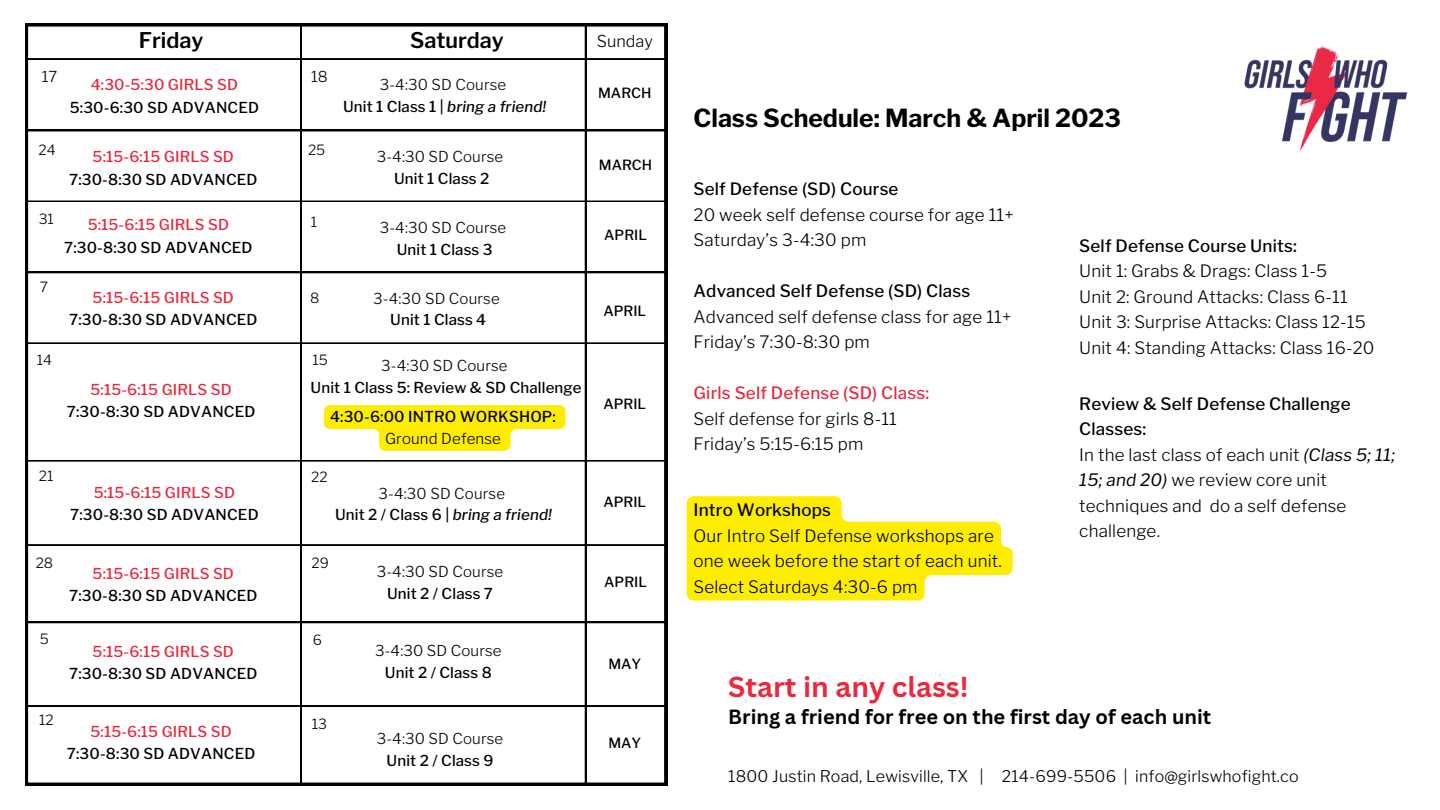
<style>
.page{position:relative;width:1440px;height:810px;background:#fff}
.page>*{position:absolute;margin:0;border:0;box-sizing:border-box;transform-origin:0 0}
.t1{font:700 28px "Canva Sans";color:#ea293e}
.t2{font:700 24.7px "Libre Franklin";color:#000}
.t3{font:600 21.5px "Libre Franklin";color:#000}
.t4{font:700 20px "Canva Sans";color:#000}
.t5{font:300 17px/25.5px "Libre Franklin";letter-spacing:.01em;color:#000}
.t6{font:500 17px "Libre Franklin";letter-spacing:.01em;color:#000}
.t7{font:500 17px "Libre Franklin";letter-spacing:.01em;color:#ea293e}
.t8{font:300 16.2px "Libre Franklin";color:#000}
.t9{font:300 16px "Libre Franklin";letter-spacing:.01em;color:#000}
.t10{font:500 15px "Libre Franklin";letter-spacing:.01em;color:#000}
.t11{font:300 15px/21.8px "Libre Franklin";letter-spacing:.01em;color:#000;text-align:center}
.t12{font:500 15px "Libre Franklin";letter-spacing:.01em;color:#ea293e}
.t13{font:500 14px "Libre Franklin";color:#000}
.t14{font:300 14px "Libre Franklin";color:#000}
.s1{font-weight:500}
.s2{font-weight:500;font-style:italic}
.s3{font-weight:400;font-style:italic}
</style>
<div class="page">
<img style="left:1244px;top:45px;width:164px;height:107px">
<svg style="left:586px;top:60px;width:81px;height:726px"></svg>
<svg style="left:586px;top:24px;width:81px;height:36px"></svg>
<svg style="left:586px;top:130px;width:81px;height:72px"></svg>
<svg style="left:586px;top:272px;width:81px;height:72px"></svg>
<svg style="left:586px;top:460px;width:81px;height:86px"></svg>
<svg style="left:586px;top:622px;width:81px;height:85px"></svg>
<svg style="left:25px;top:24px;width:275px;height:762px"></svg>
<svg style="left:300px;top:24px;width:286px;height:762px"></svg>
<svg style="left:687px;top:496px;width:326px;height:104px"></svg>
<svg style="left:324px;top:405px;width:242px;height:46px"></svg>
<p class="t3" style="left:139px;top:28px;width:66px">Friday</p>
<p class="t3" style="left:410px;top:28px;width:95px">Saturday</p>
<p class="t8" style="left:597px;top:31px;width:58px">Sunday</p>
<p class="t11" style="left:42px;top:66px;width:17px">17</p>
<p class="t11" style="left:311px;top:66px;width:18px">18</p>
<p class="t11" style="left:343px;top:74px;width:205px">3-4:30 SD Course<br><span class="s1">Unit 1 Class 1 |</span> <span class="s2">bring a friend!</span></p>
<p class="t11" style="left:377px;top:146px;width:128px">3-4:30 SD Course</p>
<p class="t10" style="left:394px;top:169px;width:97px">Unit 1 Class 2</p>
<p class="t11" style="left:380px;top:217px;width:128px">3-4:30 SD Course</p>
<p class="t10" style="left:397px;top:240px;width:97px">Unit 1 Class 3</p>
<p class="t11" style="left:373px;top:287px;width:128px">3-4:30 SD Course</p>
<p class="t10" style="left:390px;top:311px;width:98px">Unit 1 Class 4</p>
<p class="t11" style="left:381px;top:355px;width:128px">3-4:30 SD Course</p>
<p class="t10" style="left:311px;top:378px;width:273px">Unit 1 Class 5: Review &amp; SD Challenge</p>
<p class="t12" style="left:91px;top:76px;width:149px">4:30-5:30 GIRLS SD</p>
<p class="t10" style="left:70px;top:98px;width:191px">5:30-6:30 SD ADVANCED</p>
<p class="t12" style="left:93px;top:148px;width:143px">5:15-6:15 GIRLS SD</p>
<p class="t10" style="left:69px;top:170px;width:190px">7:30-8:30 SD ADVANCED</p>
<p class="t12" style="left:88px;top:216px;width:143px">5:15-6:15 GIRLS SD</p>
<p class="t10" style="left:64px;top:238px;width:190px">7:30-8:30 SD ADVANCED</p>
<p class="t12" style="left:93px;top:288px;width:143px">5:15-6:15 GIRLS SD</p>
<p class="t10" style="left:69px;top:311px;width:190px">7:30-8:30 SD ADVANCED</p>
<p class="t14" style="left:39px;top:142px;width:19px">24</p>
<p class="t14" style="left:308px;top:142px;width:19px">25</p>
<p class="t14" style="left:39px;top:210px;width:17px">31</p>
<p class="t14" style="left:311px;top:213px;width:8px">1</p>
<p class="t14" style="left:40px;top:278px;width:10px">7</p>
<p class="t14" style="left:310px;top:290px;width:11px">8</p>
<p class="t14" style="left:37px;top:352px;width:17px">14</p>
<p class="t14" style="left:313px;top:352px;width:17px">15</p>
<p class="t12" style="left:90px;top:380px;width:143px">5:15-6:15 GIRLS SD</p>
<p class="t10" style="left:67px;top:403px;width:190px">7:30-8:30 SD ADVANCED</p>
<p class="t10" style="left:330px;top:408px;width:227px">4:30-6:00 INTRO WORKSHOP:</p>
<p class="t11" style="left:385px;top:428px;width:117px">Ground Defense</p>
<p class="t14" style="left:39px;top:468px;width:16px">21</p>
<p class="t14" style="left:311px;top:468px;width:18px">22</p>
<p class="t12" style="left:94px;top:483px;width:143px">5:15-6:15 GIRLS SD</p>
<p class="t10" style="left:70px;top:506px;width:190px">7:30-8:30 SD ADVANCED</p>
<p class="t11" style="left:335px;top:482px;width:218px">3-4:30 SD Course<br><span class="s1">Unit 2 / Class 6 |</span> <span class="s2">bring a friend!</span></p>
<p class="t14" style="left:36px;top:554px;width:19px">28</p>
<p class="t14" style="left:40px;top:630px;width:11px">5</p>
<p class="t12" style="left:93px;top:564px;width:143px">5:15-6:15 GIRLS SD</p>
<p class="t10" style="left:69px;top:587px;width:190px">7:30-8:30 SD ADVANCED</p>
<p class="t12" style="left:93px;top:642px;width:143px">5:15-6:15 GIRLS SD</p>
<p class="t10" style="left:69px;top:665px;width:190px">7:30-8:30 SD ADVANCED</p>
<p class="t14" style="left:312px;top:554px;width:19px">29</p>
<p class="t14" style="left:313px;top:631px;width:11px">6</p>
<p class="t11" style="left:377px;top:560px;width:128px">3-4:30 SD Course</p>
<p class="t10" style="left:387px;top:584px;width:107px">Unit 2 / Class 7</p>
<p class="t11" style="left:375px;top:640px;width:128px">3-4:30 SD Course</p>
<p class="t10" style="left:385px;top:664px;width:108px">Unit 2 / Class 8</p>
<p class="t14" style="left:39px;top:712px;width:16px">12</p>
<p class="t12" style="left:90px;top:722px;width:143px">5:15-6:15 GIRLS SD</p>
<p class="t10" style="left:67px;top:745px;width:190px">7:30-8:30 SD ADVANCED</p>
<p class="t14" style="left:312px;top:715px;width:17px">13</p>
<p class="t11" style="left:377px;top:727px;width:128px">3-4:30 SD Course</p>
<p class="t10" style="left:387px;top:751px;width:108px">Unit 2 / Class 9</p>
<p class="t13" style="left:598px;top:84px;width:55px">MARCH</p>
<p class="t13" style="left:599px;top:156px;width:55px">MARCH</p>
<p class="t13" style="left:604px;top:227px;width:44px">APRIL</p>
<p class="t13" style="left:603px;top:302px;width:44px">APRIL</p>
<p class="t13" style="left:603px;top:396px;width:44px">APRIL</p>
<p class="t13" style="left:603px;top:494px;width:44px">APRIL</p>
<p class="t13" style="left:604px;top:573px;width:44px">APRIL</p>
<p class="t13" style="left:608px;top:655px;width:34px">MAY</p>
<p class="t13" style="left:608px;top:734px;width:34px">MAY</p>
<h2 class="t2" style="left:694px;top:103px;width:429px">Class Schedule: March &amp; April 2023</h2>
<p class="t6" style="left:694px;top:179px;width:206px">Self Defense (SD) Course</p>
<p class="t5" style="left:694px;top:202px;width:322px">20 week self defense course for age 11+<br>Saturday’s 3-4:30 pm</p>
<p class="t6" style="left:694px;top:281px;width:278px">Advanced Self Defense (SD) Class</p>
<p class="t5" style="left:694px;top:304px;width:319px">Advanced self defense class for age 11+<br>Friday’s 7:30-8:30 pm</p>
<p class="t7" style="left:694px;top:383px;width:237px">Girls Self Defense (SD) Class:</p>
<p class="t5" style="left:694px;top:406px;width:205px">Self defense for girls 8-11<br>Friday’s 5:15-6:15 pm</p>
<p class="t6" style="left:694px;top:500px;width:139px">Intro Workshops</p>
<p class="t5" style="left:694px;top:523px;width:310px">Our Intro Self Defense workshops are one week before the start of each unit.<br>Select Saturdays 4:30-6 pm</p>
<h1 class="t1" style="left:728px;top:667px;width:242px">Start in any class!</h1>
<p class="t6" style="left:1079px;top:235px;width:219px">Self Defense Course Units:</p>
<p class="t5" style="left:1079px;top:259px;width:297px">Unit 1: Grabs &amp; Drags: Class 1-5<br>Unit 2: Ground Attacks: Class 6-11<br>Unit 3: Surprise Attacks: Class 12-15<br>Unit 4: Standing Attacks: Class 16-20</p>
<p class="t5" style="left:1079px;top:391px;width:317px"><span class="s1">Review &amp; Self Defense Challenge<br>Classes:<br></span>In the last class of each unit <span class="s3">(Class 5; 11;<br>15; and 20)</span> we review core unit techniques and do a self defense challenge.</p>
<p class="t4" style="left:728px;top:703px;width:485px">Bring a friend for free on the first day of each unit</p>
<p class="t9" style="left:728px;top:767px;width:572px">1800 Justin Road, Lewisville, TX | 214-699-5506 | info@girlswhofight.co</p>
</div>
